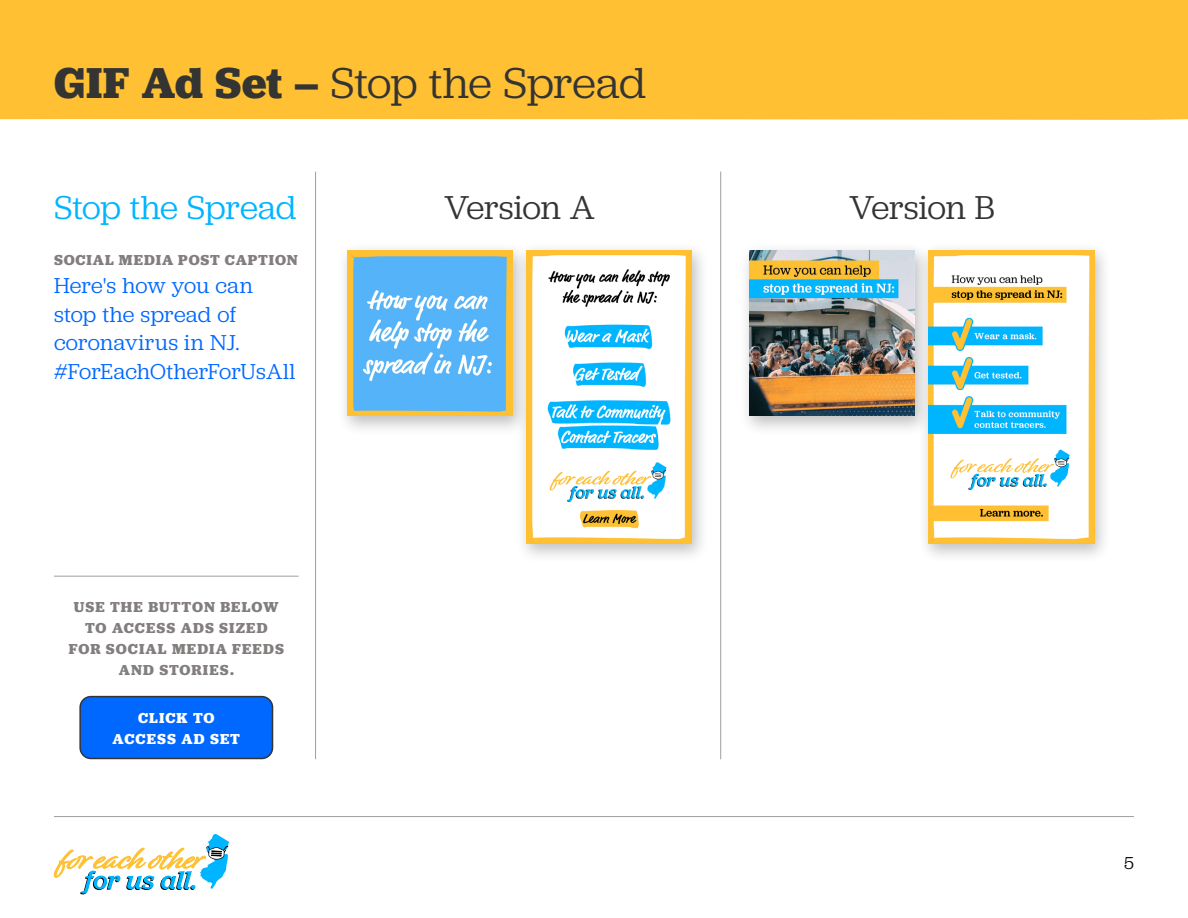
<style>
.page{position:relative;width:1188px;height:918px;background:#fff}
.page>*{position:absolute;margin:0;border:0;box-sizing:border-box;transform-origin:0 0}
.t1{font:45px "Jubilat";letter-spacing:-.005em;color:#343433}
.t2{font:34.5px "Jubilat";letter-spacing:-.005em;color:#343433}
.t3{font:34.5px "Jubilat";letter-spacing:-.005em;color:#00b5ff}
.t4{font:22.5px/28.5px "Jubilat";letter-spacing:.005em;color:#0068ff}
.t5{font:18px "Jubilat";color:#000}
.t6{font:700 15px/21px "Jubilat";letter-spacing:.065em;color:#837e7e;text-align:center}
.t7{font:700 15px/21px "Jubilat";letter-spacing:.07em;color:#fff;text-align:center}
.s1{font-weight:700}
</style>
<div class="page">
<div style="left:0;top:0;width:1188px;height:120px;background:#ffc133"></div>
<hr style="left:54px;top:816px;width:1080px;height:1px;background:#9d9fa2">
<hr style="left:315px;top:172px;width:1px;height:587px;background:#9d9fa2">
<hr style="left:720px;top:172px;width:1px;height:587px;background:#9d9fa2">
<div style="left:336px;top:241px;width:195px;height:195px;background:#000;opacity:.25"></div>
<img style="left:347px;top:250px;width:165px;height:165px">
<div style="left:739px;top:241px;width:194px;height:195px;background:#000;opacity:.25"></div>
<img style="left:750px;top:250px;width:165px;height:165px">
<div style="left:515px;top:241px;width:195px;height:323px;background:#000;opacity:.25"></div>
<img style="left:526px;top:250px;width:166px;height:294px">
<div style="left:918px;top:241px;width:194px;height:323px;background:#000;opacity:.25"></div>
<img style="left:929px;top:250px;width:165px;height:294px">
<hr style="left:54px;top:576px;width:245px;height:1px;background:#9d9fa2">
<div style="left:80px;top:697px;width:193px;height:61px;background:#0068ff;border-radius:11px"></div>
<div style="left:79px;top:696px;width:194px;height:63px;border:2px solid #343433;border-radius:11px"></div>
<svg style="left:53px;top:834px;width:176px;height:60px"></svg>
<h1 class="t1" style="left:54px;top:55px;width:593px"><span class="s1">GIF Ad Set –</span> Stop the Spread</h1>
<h2 class="t3" style="left:54px;top:186px;width:244px">Stop the Spread</h2>
<h2 class="t2" style="left:444px;top:186px;width:152px">Version A</h2>
<h2 class="t2" style="left:849px;top:186px;width:147px">Version B</h2>
<p class="t6" style="left:54px;top:249px;width:245px">SOCIAL MEDIA POST CAPTION</p>
<h3 class="t4" style="left:54px;top:271px;width:243px">Here's how you can stop the spread of coronavirus in NJ. #ForEachOtherForUsAll</h3>
<p class="t6" style="left:69px;top:596px;width:217px">USE THE BUTTON BELOW<br>TO ACCESS ADS SIZED<br>FOR SOCIAL MEDIA FEEDS<br>AND STORIES.</p>
<p class="t7" style="left:113px;top:707px;width:129px">CLICK TO<br>ACCESS AD SET</p>
<p class="t5" style="left:1124px;top:851px;width:11px">5</p>
</div>
